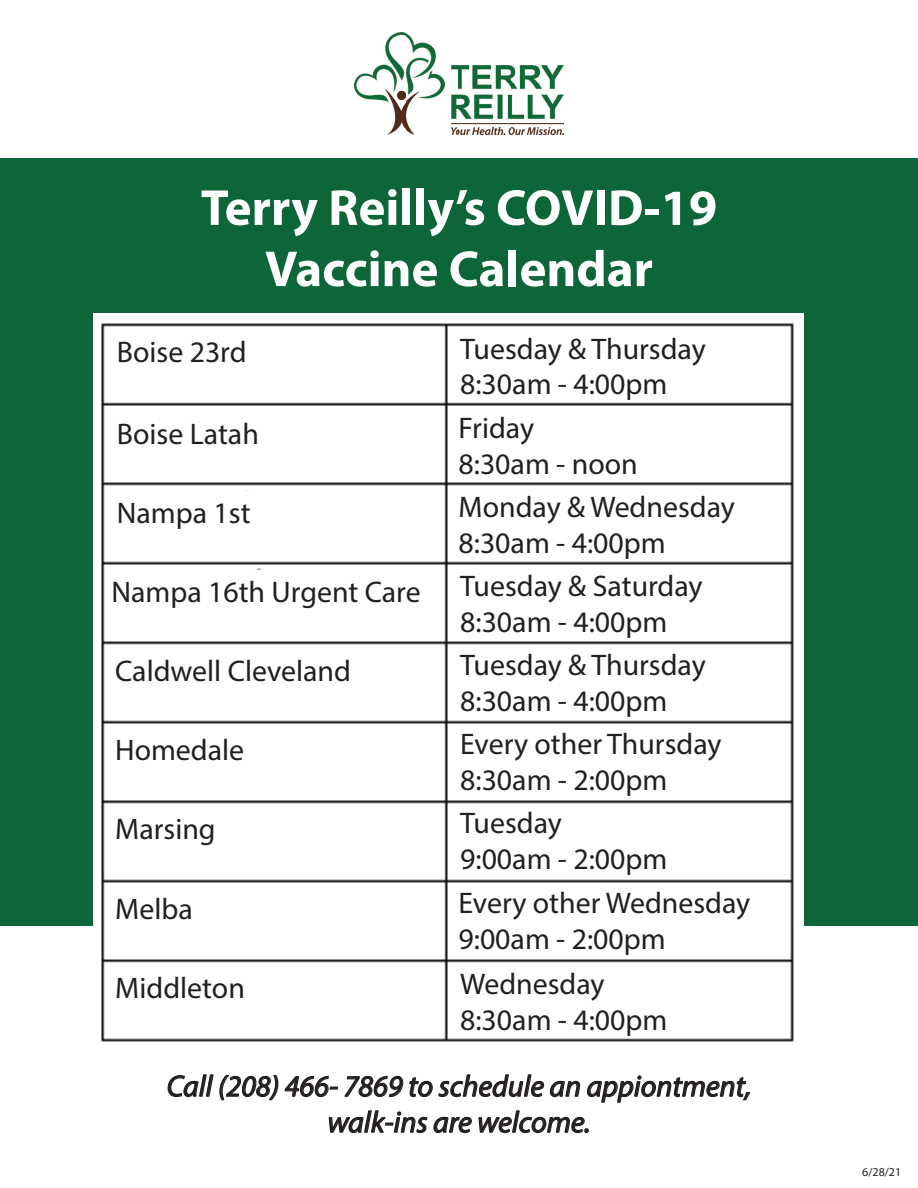
<style>
.page{position:relative;width:918px;height:1188px;background:#fff}
.page>*{position:absolute;margin:0;border:0;box-sizing:border-box;transform-origin:0 0}
.t1{font:700 51px/61.2px "Myriad Pro";color:#fff;text-align:center}
.t2{font:italic 30px/36px "Myriad Pro";color:#231f20;text-align:center}
.t3{font:29.85px/35.8px "Myriad Pro";color:#231f20}
.t4{font:12px "Myriad Pro";color:#231f20}
</style>
<div class="page">
<div style="left:0;top:159px;width:918px;height:767px;background:#0c6638"></div>
<img style="left:355px;top:32px;width:208px;height:103px">
<img style="left:94px;top:314px;width:710px;height:728px">
<div style="left:112px;top:331px;width:325px;height:66px;background:#fff"></div>
<div style="left:451px;top:331px;width:338px;height:70px;background:#fff"></div>
<div style="left:449px;top:410px;width:338px;height:71px;background:#fff"></div>
<div style="left:449px;top:489px;width:338px;height:71px;background:#fff"></div>
<div style="left:112px;top:412px;width:325px;height:66px;background:#fff"></div>
<div style="left:451px;top:569px;width:338px;height:70px;background:#fff"></div>
<div style="left:451px;top:647px;width:338px;height:71px;background:#fff"></div>
<div style="left:451px;top:726px;width:338px;height:71px;background:#fff"></div>
<div style="left:451px;top:806px;width:338px;height:70px;background:#fff"></div>
<div style="left:449px;top:885px;width:338px;height:71px;background:#fff"></div>
<div style="left:451px;top:966px;width:338px;height:71px;background:#fff"></div>
<div style="left:112px;top:492px;width:325px;height:66px;background:#fff"></div>
<div style="left:106px;top:571px;width:326px;height:66px;background:#fff"></div>
<div style="left:110px;top:650px;width:325px;height:66px;background:#fff"></div>
<div style="left:110px;top:729px;width:325px;height:66px;background:#fff"></div>
<div style="left:110px;top:808px;width:325px;height:66px;background:#fff"></div>
<div style="left:110px;top:887px;width:325px;height:66px;background:#fff"></div>
<div style="left:110px;top:967px;width:325px;height:66px;background:#fff"></div>
<svg style="left:167px;top:1074px;width:583px;height:29px"></svg>
<svg style="left:328px;top:1110px;width:144px;height:24px"></svg>
<svg style="left:478px;top:1110px;width:111px;height:24px"></svg>
<h1 class="t1" style="left:201px;top:175px;width:518px">Terry Reilly’s COVID-19<br>Vaccine Calendar</h1>
<p class="t3" style="left:117px;top:334px;width:131px">Boise 23rd</p>
<p class="t3" style="left:460px;top:330px;width:247px">Tuesday &amp; Thursday<br>8:30am - 4:00pm</p>
<p class="t3" style="left:459px;top:410px;width:181px">Friday<br>8:30am - noon</p>
<p class="t3" style="left:459px;top:489px;width:278px">Monday &amp; Wednesday<br>8:30am - 4:00pm</p>
<p class="t3" style="left:117px;top:415px;width:144px">Boise Latah</p>
<p class="t3" style="left:117px;top:494px;width:135px">Nampa 1st</p>
<p class="t3" style="left:111px;top:574px;width:311px">Nampa 16th Urgent Care</p>
<p class="t3" style="left:115px;top:653px;width:237px">Caldwell Cleveland</p>
<p class="t3" style="left:115px;top:731px;width:130px">Homedale</p>
<p class="t3" style="left:115px;top:811px;width:102px">Marsing</p>
<p class="t3" style="left:115px;top:891px;width:79px">Melba</p>
<p class="t3" style="left:115px;top:970px;width:131px">Middleton</p>
<p class="t3" style="left:460px;top:568px;width:244px">Tuesday &amp; Saturday<br>8:30am - 4:00pm</p>
<p class="t3" style="left:460px;top:647px;width:247px">Tuesday &amp; Thursday<br>8:30am - 4:00pm</p>
<p class="t3" style="left:460px;top:726px;width:263px">Every other Thursday<br>8:30am - 2:00pm</p>
<p class="t3" style="left:460px;top:805px;width:209px">Tuesday<br>9:00am - 2:00pm</p>
<p class="t3" style="left:459px;top:884px;width:293px">Every other Wednesday<br>9:00am - 2:00pm</p>
<p class="t3" style="left:460px;top:965px;width:209px">Wednesday<br>8:30am - 4:00pm</p>
<p class="t2" style="left:167px;top:1068px;width:586px">Call (208) 466- 7869 to schedule an appiontment, walk-ins are welcome.</p>
<p class="t4" style="left:862px;top:1164px;width:41px">6/28/21</p>
</div>
